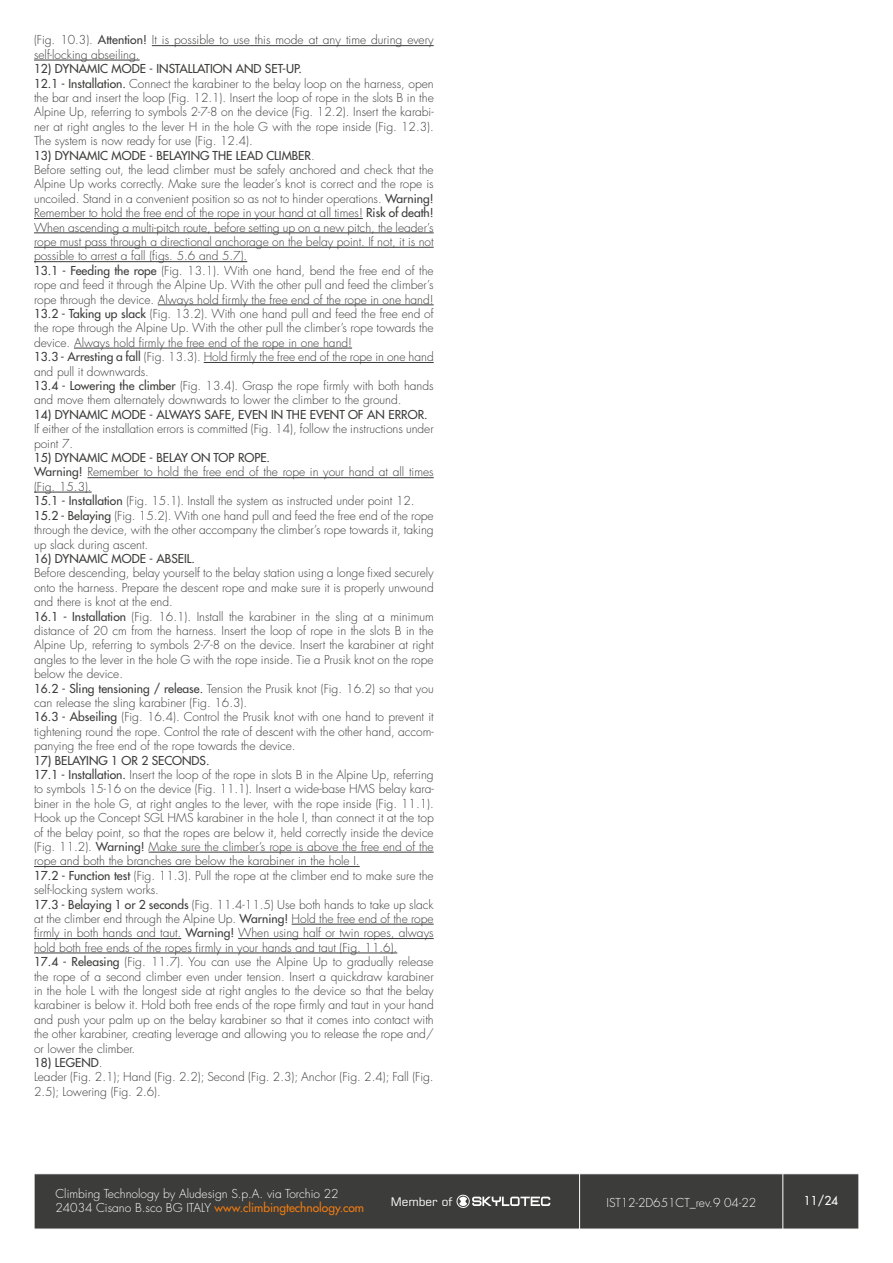
<style>
.page{position:relative;width:893px;height:1263px;background:#fff}
.page>*{position:absolute;margin:0;border:0;box-sizing:border-box;transform-origin:0 0}
.t1{font:300 12px/14.4px "Futura LTW1 G";color:#3c3c3b}
.t2{font:300 12px/14.4px "Futura LTW1 G";color:#fff}
.t3{font:500 12px "Futura LTW1 G";color:#3c3c3b}
.t4{font:500 12px "Futura LTW1 G";color:#fff}
.t5{font:11.7px "Square 721 BT";color:#fff}
.s1{font-weight:500}
.s2{font-weight:500;color:#ef7b10}
</style>
<div class="page">
<div style="left:35px;top:1174px;width:824px;height:55px;background:#3c3c3b"></div>
<hr style="left:579px;top:1174px;width:1px;height:55px;background:#fff">
<hr style="left:782px;top:1174px;width:1px;height:55px;background:#fff">
<svg style="left:456px;top:1194px;width:94px;height:15px"></svg>
<hr style="left:152px;top:45px;width:282px;height:1px;background:#3c3c3b">
<hr style="left:34px;top:60px;width:106px;height:1px;background:#3c3c3b">
<hr style="left:34px;top:218px;width:329px;height:1px;background:#3c3c3b">
<hr style="left:34px;top:233px;width:400px;height:1px;background:#3c3c3b">
<hr style="left:34px;top:247px;width:400px;height:1px;background:#3c3c3b">
<hr style="left:34px;top:261px;width:213px;height:1px;background:#3c3c3b">
<hr style="left:158px;top:305px;width:276px;height:1px;background:#3c3c3b">
<hr style="left:74px;top:348px;width:278px;height:1px;background:#3c3c3b">
<hr style="left:204px;top:362px;width:230px;height:1px;background:#3c3c3b">
<hr style="left:87px;top:477px;width:347px;height:1px;background:#3c3c3b">
<hr style="left:34px;top:492px;width:58px;height:1px;background:#3c3c3b">
<hr style="left:149px;top:852px;width:285px;height:1px;background:#3c3c3b">
<hr style="left:34px;top:866px;width:326px;height:1px;background:#3c3c3b">
<hr style="left:292px;top:924px;width:142px;height:1px;background:#3c3c3b">
<hr style="left:34px;top:938px;width:147px;height:1px;background:#3c3c3b">
<hr style="left:238px;top:938px;width:196px;height:1px;background:#3c3c3b">
<hr style="left:34px;top:953px;width:363px;height:1px;background:#3c3c3b">
<p class="t1" style="left:34px;top:32px;width:401px">(Fig. 10.3). <span class="s1">Attention!</span> It is possible to use this mode at any time during every self-locking abseiling.</p>
<p class="t1" style="left:34px;top:61px;width:401px"><span class="s1">12) DYNAMIC MODE - INSTALLATION AND SET-UP.<br>12.1 - Installation.</span> Connect the karabiner to the belay loop on the harness, open the bar and insert the loop (Fig. 12.1). Insert the loop of rope in the slots B in the Alpine Up, referring to symbols 2-7-8 on the device (Fig. 12.2). Insert the karabi&shy;ner at right angles to the lever H in the hole G with the rope inside (Fig. 12.3).<br>The system is now ready for use (Fig. 12.4).</p>
<p class="t1" style="left:34px;top:147px;width:401px"><span class="s1">13) DYNAMIC MODE - BELAYING THE LEAD CLIMBER</span>.<br>Before setting out, the lead climber must be safely anchored and check that the Alpine Up works correctly. Make sure the leader’s knot is correct and the rope is uncoiled. Stand in a convenient position so as not to hinder operations. <span class="s1">Warning!<br></span>Remember to hold the free end of the rope in your hand at all times! <span class="s1">Risk of death!<br></span>When ascending a multi-pitch route, before setting up on a new pitch, the leader’s rope must pass through a directional anchorage on the belay point. If not, it is not possible to arrest a fall (figs. 5.6 and 5.7).<br><span class="s1">13.1 - Feeding the rope</span> (Fig. 13.1). With one hand, bend the free end of the rope and feed it through the Alpine Up. With the other pull and feed the climber’s rope through the device. Always hold firmly the free end of the rope in one hand!<br><span class="s1">13.2 - Taking up slack</span> (Fig. 13.2). With one hand pull and feed the free end of the rope through the Alpine Up. With the other pull the climber’s rope towards the device. Always hold firmly the free end of the rope in one hand!<br><span class="s1">13.3 - Arresting a fall</span> (Fig. 13.3). Hold firmly the free end of the rope in one hand and pull it downwards.<br><span class="s1">13.4 - Lowering the climber</span> (Fig. 13.4). Grasp the rope firmly with both hands and move them alternately downwards to lower the climber to the ground.</p>
<p class="t3" style="left:34px;top:404px;width:395px">14) DYNAMIC MODE - ALWAYS SAFE, EVEN IN THE EVENT OF AN ERROR.</p>
<p class="t1" style="left:34px;top:421px;width:401px">If either of the installation errors is committed (Fig. 14), follow the instructions under point 7.</p>
<p class="t1" style="left:34px;top:450px;width:401px"><span class="s1">15) DYNAMIC MODE - BELAY ON TOP ROPE.<br>Warning!</span> Remember to hold the free end of the rope in your hand at all times (Fig. 15.3).<br><span class="s1">15.1 - Installation</span> (Fig. 15.1). Install the system as instructed under point 12.<br><span class="s1">15.2 - Belaying</span> (Fig. 15.2). With one hand pull and feed the free end of the rope through the device, with the other accompany the climber’s rope towards it, taking up slack during ascent.</p>
<p class="t3" style="left:34px;top:548px;width:162px">16) DYNAMIC MODE - ABSEIL.</p>
<p class="t1" style="left:34px;top:565px;width:401px">Before descending, belay yourself to the belay station using a longe fixed securely onto the harness. Prepare the descent rope and make sure it is properly unwound and there is knot at the end.<br><span class="s1">16.1 - Installation</span> (Fig. 16.1). Install the karabiner in the sling at a minimum distance of 20 cm from the harness. Insert the loop of rope in the slots B in the Alpine Up, referring to symbols 2-7-8 on the device. Insert the karabiner at right angles to the lever in the hole G with the rope inside. Tie a Prusik knot on the rope below the device.<br><span class="s1">16.2 - Sling tensioning / release.</span> Tension the Prusik knot (Fig. 16.2) so that you can release the sling karabiner (Fig. 16.3).<br><span class="s1">16.3 - Abseiling</span> (Fig. 16.4). Control the Prusik knot with one hand to prevent it tightening round the rope. Control the rate of descent with the other hand, accom&shy;panying the free end of the rope towards the device.</p>
<p class="t1" style="left:34px;top:752px;width:401px"><span class="s1">17) BELAYING 1 OR 2 SECONDS.<br>17.1 - Installation.</span> Insert the loop of the rope in slots B in the Alpine Up, referring to symbols 15-16 on the device (Fig. 11.1). Insert a wide-base HMS belay kara&shy;biner in the hole G, at right angles to the lever, with the rope inside (Fig. 11.1).<br>Hook up the Concept SGL HMS karabiner in the hole I, than connect it at the top of the belay point, so that the ropes are below it, held correctly inside the device (Fig. 11.2). <span class="s1">Warning!</span> Make sure the climber’s rope is above the free end of the rope and both the branches are below the karabiner in the hole I.<br><span class="s1">17.2 - Function test</span> (Fig. 11.3). Pull the rope at the climber end to make sure the self-locking system works.<br><span class="s1">17.3 - Belaying 1 or 2 seconds</span> (Fig. 11.4-11.5) Use both hands to take up slack at the climber end through the Alpine Up. <span class="s1">Warning!</span> Hold the free end of the rope firmly in both hands and taut. <span class="s1">Warning!</span> When using half or twin ropes, always hold both free ends of the ropes firmly in your hands and taut (Fig. 11.6).<br><span class="s1">17.4 - Releasing</span> (Fig. 11.7). You can use the Alpine Up to gradually release the rope of a second climber even under tension. Insert a quickdraw karabiner in the hole L with the longest side at right angles to the device so that the belay karabiner is below it. Hold both free ends of the rope firmly and taut in your hand and push your palm up on the belay karabiner so that it comes into contact with the other karabiner, creating leverage and allowing you to release the rope and/ or lower the climber.</p>
<p class="t1" style="left:34px;top:1054px;width:401px"><span class="s1">18) LEGEND</span>.<br>Leader (Fig. 2.1); Hand (Fig. 2.2); Second (Fig. 2.3); Anchor (Fig. 2.4); Fall (Fig.<br>2.5); Lowering (Fig. 2.6).</p>
<p class="t2" style="left:55px;top:1185px;width:310px">Climbing Technology by Aludesign S.p.A. via Torchio 22<br>24034 Cisano B.sco BG ITALY <span class="s2">www.climbingtechnology.com</span></p>
<p class="t5" style="left:391px;top:1194px;width:63px">Member of</p>
<p class="t2" style="left:607px;top:1194px;width:151px">IST12-2D651CT_rev.9 04-22</p>
<p class="t4" style="left:804px;top:1191px;width:36px">11/24</p>
</div>
